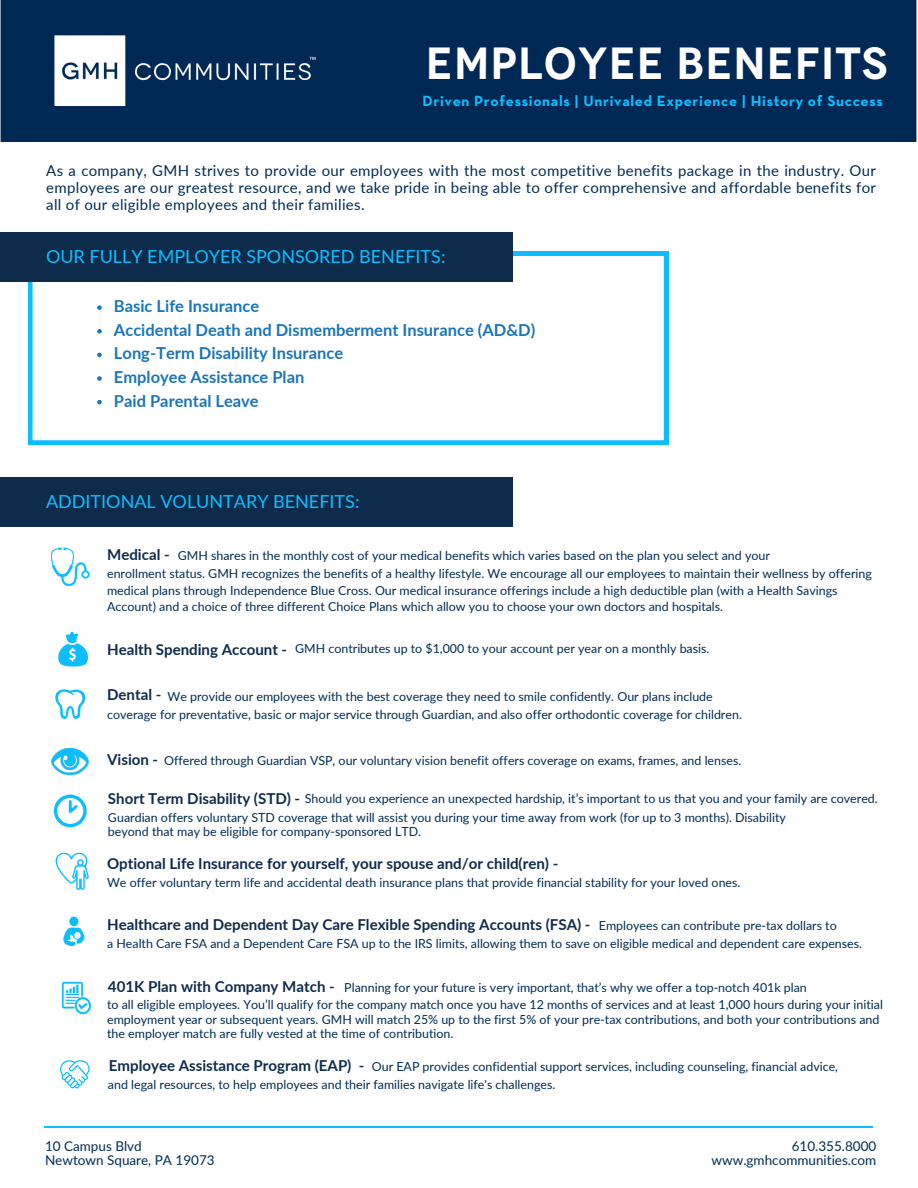
<style>
.page{position:relative;width:918px;height:1188px;background:#fff}
.page>*{position:absolute;margin:0;border:0;box-sizing:border-box;transform-origin:0 0}
.t1{font:600 45px "Novecento";letter-spacing:.025em;color:#fff}
.t2{font:18px "Lato";color:#0dbeff}
.t3{font:700 16.5px "Lato";color:#1b75bb}
.t4{font:700 15.15px "Lato";color:#0e2b4c}
.t5{font:15px/16.8px "Lato";letter-spacing:.02em;color:#002c55;text-align:justify}
.t6{font:700 15px "Lato";color:#0e2b4c}
.t7{font:700 15px "Neutraface Text";letter-spacing:.045em;color:#0dbeff}
.t8{font:13.5px/14.7px "Lato";color:#002c55}
.t9{font:12.45px/14.5px "Lato";color:#002c55}
</style>
<div class="page">
<hr style="left:44px;top:1126px;width:829px;height:2px;background:#0dbeff">
<div style="left:0;top:0;width:917px;height:142px;background:#002855"></div>
<div style="left:0;top:477px;width:512px;height:50px;background:#0e2b4c"></div>
<svg style="left:51px;top:548px;width:39px;height:38px"></svg>
<svg style="left:58px;top:632px;width:30px;height:35px"></svg>
<svg style="left:55px;top:689px;width:30px;height:30px"></svg>
<img style="left:52px;top:749px;width:37px;height:26px">
<svg style="left:54px;top:795px;width:33px;height:32px"></svg>
<svg style="left:56px;top:853px;width:33px;height:37px"></svg>
<svg style="left:63px;top:928px;width:22px;height:18px"></svg>
<div style="left:69px;top:917px;width:10px;height:9px;background:#0dbeff;border-radius:50%"></div>
<svg style="left:62px;top:982px;width:29px;height:32px"></svg>
<svg style="left:28px;top:251px;width:640px;height:194px"></svg>
<div style="left:0;top:232px;width:512px;height:50px;background:#0e2b4c"></div>
<svg style="left:60px;top:1060px;width:29px;height:28px"></svg>
<svg style="left:97px;top:305px;width:5px;height:5px"></svg>
<svg style="left:97px;top:329px;width:5px;height:5px"></svg>
<svg style="left:97px;top:353px;width:5px;height:4px"></svg>
<svg style="left:97px;top:376px;width:5px;height:5px"></svg>
<svg style="left:97px;top:400px;width:5px;height:4px"></svg>
<p class="t1" style="left:426px;top:37px;width:463px">EMPLOYEE BENEFITS</p>
<p class="t7" style="left:422px;top:95px;width:462px">Driven Professionals | Unrivaled Experience | History of Success</p>
<p class="t5" style="left:46px;top:162px;width:831px">As a company, GMH strives to provide our employees with the most competitive benefits package in the industry. Our employees are our greatest resource, and we take pride in being able to offer comprehensive and affordable benefits for all of our eligible employees and their families.</p>
<p class="t2" style="left:46px;top:245px;width:401px">OUR FULLY EMPLOYER SPONSORED BENEFITS:</p>
<p class="t3" style="left:114px;top:296px;width:147px">Basic Life Insurance</p>
<h1 class="t3" style="left:114px;top:320px;width:423px">Accidental Death and Dismemberment Insurance (AD&amp;D)</h1>
<h4 class="t3" style="left:114px;top:343px;width:231px">Long-Term Disability Insurance</h4>
<h5 class="t3" style="left:114px;top:367px;width:192px">Employee Assistance Plan</h5>
<h2 class="t3" style="left:114px;top:390px;width:146px">Paid Parental Leave</h2>
<h4 class="t2" style="left:46px;top:490px;width:315px">ADDITIONAL VOLUNTARY BENEFITS:</h4>
<p class="t6" style="left:107px;top:545px;width:64px">Medical -</p>
<p class="t9" style="left:178px;top:548px;width:594px">GMH shares in the monthly cost of your medical benefits which varies based on the plan you select and your</p>
<h4 class="t9" style="left:107px;top:564px;width:766px;line-height:16.8px">enrollment status. GMH recognizes the benefits of a healthy lifestyle. We encourage all our employees to maintain their wellness by offering medical plans through Independence Blue Cross. Our medical insurance offerings include a high deductible plan (with a Health Savings<br>Account) and a choice of three different Choice Plans which allow you to choose your own doctors and hospitals.</h4>
<p class="t6" style="left:107px;top:640px;width:182px">Health Spending Account -</p>
<p class="t9" style="left:295px;top:641px;width:416px">GMH contributes up to $1,000 to your account per year on a monthly basis.</p>
<p class="t4" style="left:107px;top:685px;width:56px">Dental -</p>
<p class="t9" style="left:107px;top:707px;width:636px">coverage for preventative, basic or major service through Guardian, and also offer orthodontic coverage for children.</p>
<p class="t9" style="left:168px;top:689px;width:547px">We provide our employees with the best coverage they need to smile confidently. Our plans include</p>
<h4 class="t6" style="left:107px;top:751px;width:53px">Vision -</h4>
<p class="t9" style="left:164px;top:753px;width:579px">Offered through Guardian VSP, our voluntary vision benefit offers coverage on exams, frames, and lenses.</p>
<h4 class="t6" style="left:108px;top:790px;width:194px">Short Term Disability (STD) -</h4>
<p class="t9" style="left:305px;top:791px;width:575px">Should you experience an unexpected hardship, it’s important to us that you and your family are covered.</p>
<p class="t9" style="left:108px;top:810px;width:679px">Guardian offers voluntary STD coverage that will assist you during your time away from work (for up to 3 months). Disability beyond that may be eligible for company-sponsored LTD.</p>
<h4 class="t6" style="left:107px;top:855px;width:453px">Optional Life Insurance for yourself, your spouse and/or child(ren) -</h4>
<p class="t9" style="left:107px;top:875px;width:635px">We offer voluntary term life and accidental death insurance plans that provide financial stability for your loved ones.</p>
<h4 class="t6" style="left:107px;top:915px;width:485px">Healthcare and Dependent Day Care Flexible Spending Accounts (FSA) -</h4>
<p class="t9" style="left:107px;top:936px;width:757px">a Health Care FSA and a Dependent Care FSA up to the IRS limits, allowing them to save on eligible medical and dependent care expenses.</p>
<p class="t9" style="left:599px;top:918px;width:239px">Employees can contribute pre-tax dollars to</p>
<h4 class="t6" style="left:108px;top:977px;width:228px">401K Plan with Company Match -</h4>
<p class="t9" style="left:344px;top:980px;width:464px">Planning for your future is very important, that’s why we offer a top-notch 401k plan</p>
<p class="t9" style="left:107px;top:997px;width:777px">to all eligible employees. You’ll qualify for the company match once you have 12 months of services and at least 1,000 hours during your initial employment year or subsequent years. GMH will match 25% up to the first 5% of your pre-tax contributions, and both your contributions and the employer match are fully vested at the time of contribution.</p>
<p class="t6" style="left:109px;top:1056px;width:244px">Employee Assistance Program (EAP)</p>
<h4 class="t6" style="left:359px;top:1056px;width:7px">-</h4>
<p class="t9" style="left:372px;top:1059px;width:468px">Our EAP provides confidential support services, including counseling, financial advice,</p>
<p class="t9" style="left:108px;top:1077px;width:449px">and legal resources, to help employees and their families navigate life's challenges.</p>
<p class="t8" style="left:45px;top:1138px;width:171px">10 Campus Blvd<br>Newtown Square, PA 19073</p>
<h2 class="t8" style="left:712px;top:1138px;width:166px;text-align:right">610.355.8000 www.gmhcommunities.com</h2>
</div>
